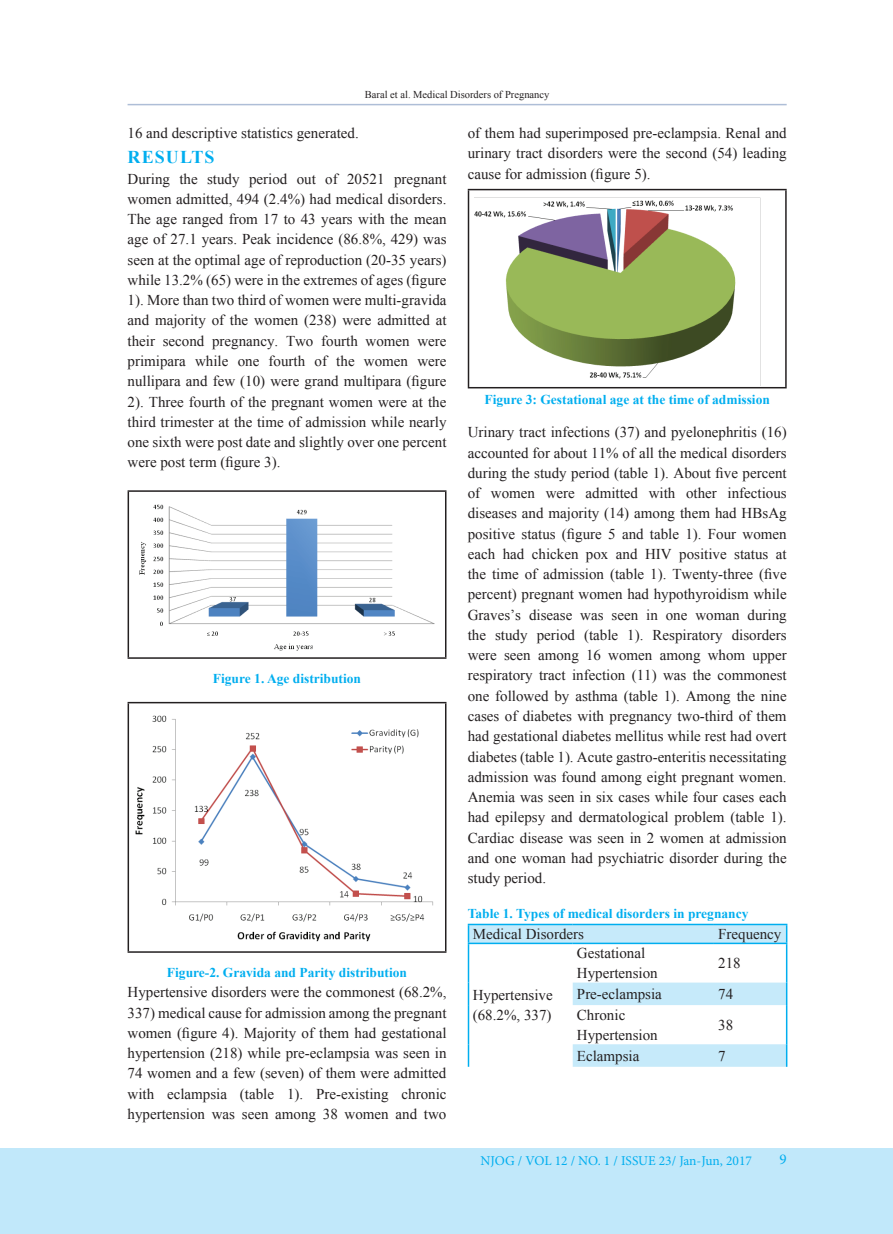
<style>
.page{position:relative;width:893px;height:1234px;background:#fff}
.page>*{position:absolute;margin:0;border:0;box-sizing:border-box;transform-origin:0 0}
.t1{font:700 18px "Times New Roman";letter-spacing:.06em;color:#00aeef}
.t2{font:15px/20.2px "Times New Roman";color:#231f20;text-align:justify}
.t3{font:15px "Minion Pro";color:#00aeef}
.t4{font:700 13.5px "Times New Roman";color:#00aeef}
.t5{font:13.5px "Minion Pro";color:#00aeef}
.t6{font:10.5px "Times New Roman";color:#231f20}
</style>
<div class="page">
<div style="left:0;top:1147px;width:893px;height:86px;background:#c1e8fa"></div>
<hr style="left:128px;top:104px;width:659px;height:1px;background:#aebed7">
<hr style="left:128px;top:490px;width:318px;height:1px;background:#231f20">
<hr style="left:128px;top:491px;width:1px;height:166px;background:#231f20">
<hr style="left:445px;top:491px;width:1px;height:166px;background:#231f20">
<hr style="left:128px;top:657px;width:318px;height:1px;background:#231f20">
<img style="left:139px;top:504px;width:296px;height:147px">
<hr style="left:128px;top:701px;width:318px;height:2px;background:#231f20">
<hr style="left:128px;top:703px;width:1px;height:248px;background:#231f20">
<hr style="left:445px;top:703px;width:1px;height:248px;background:#231f20">
<hr style="left:128px;top:951px;width:318px;height:1px;background:#231f20">
<img style="left:135px;top:715px;width:299px;height:227px">
<hr style="left:468px;top:189px;width:319px;height:1px;background:#231f20">
<hr style="left:468px;top:190px;width:1px;height:197px;background:#231f20">
<hr style="left:785px;top:190px;width:2px;height:197px;background:#231f20">
<hr style="left:468px;top:387px;width:319px;height:1px;background:#231f20">
<img style="left:474px;top:200px;width:262px;height:179px">
<svg style="left:469px;top:925px;width:317px;height:141px"></svg>
<hr style="left:468px;top:923px;width:105px;height:2px;background:#00aeef">
<svg style="left:468px;top:925px;width:1px;height:17px"></svg>
<hr style="left:573px;top:923px;width:141px;height:2px;background:#00aeef">
<hr style="left:714px;top:923px;width:73px;height:2px;background:#00aeef">
<svg style="left:786px;top:925px;width:1px;height:17px"></svg>
<hr style="left:468px;top:942px;width:105px;height:1px;background:#00aeef">
<hr style="left:468px;top:943px;width:1px;height:39px;background:#00aeef">
<svg style="left:468px;top:982px;width:1px;height:22px"></svg>
<hr style="left:468px;top:1004px;width:1px;height:40px;background:#00aeef">
<svg style="left:468px;top:1044px;width:1px;height:22px"></svg>
<hr style="left:573px;top:942px;width:141px;height:1px;background:#00aeef">
<hr style="left:714px;top:942px;width:73px;height:1px;background:#00aeef">
<hr style="left:786px;top:943px;width:1px;height:39px;background:#00aeef">
<svg style="left:786px;top:982px;width:1px;height:22px"></svg>
<hr style="left:786px;top:1004px;width:1px;height:40px;background:#00aeef">
<svg style="left:786px;top:1044px;width:1px;height:22px"></svg>
<p class="t6" style="left:365px;top:87px;width:186px">Baral et al. Medical Disorders of Pregnancy</p>
<p class="t2" style="left:128px;top:123px;width:233px">16 and descriptive statistics generated.</p>
<p class="t1" style="left:128px;top:145px;width:89px">RESULTS</p>
<p class="t2" style="left:128px;top:168px;width:320px">During the study period out of 20521 pregnant women admitted, 494 (2.4%) had medical disorders.<br>The age ranged from 17 to 43 years with the mean age of 27.1 years. Peak incidence (86.8%, 429) was seen at the optimal age of reproduction (20-35 years) while 13.2% (65) were in the extremes of ages (figure 1). More than two third of women were multi-gravida and majority of the women (238) were admitted at their second pregnancy. Two fourth women were primipara while one fourth of the women were nullipara and few (10) were grand multipara (figure 2). Three fourth of the pregnant women were at the third trimester at the time of admission while nearly one sixth were post date and slightly over one percent were post term (figure 3).</p>
<p class="t4" style="left:213px;top:669px;width:150px">Figure 1. Age distribution</p>
<p class="t4" style="left:167px;top:963px;width:242px">Figure-2. Gravida and Parity distribution</p>
<p class="t2" style="left:128px;top:981px;width:320px">Hypertensive disorders were the commonest (68.2%, 337) medical cause for admission among the pregnant women (figure 4). Majority of them had gestational hypertension (218) while pre-eclampsia was seen in 74 women and a few (seven) of them were admitted with eclampsia (table 1). Pre-existing chronic hypertension was seen among 38 women and two</p>
<p class="t2" style="left:468px;top:123px;width:320px">of them had superimposed pre-eclampsia. Renal and urinary tract disorders were the second (54) leading cause for admission (figure 5).</p>
<p class="t4" style="left:484px;top:390px;width:287px">Figure 3: Gestational age at the time of admission</p>
<p class="t2" style="left:468px;top:422px;width:320px">Urinary tract infections (37) and pyelonephritis (16) accounted for about 11% of all the medical disorders during the study period (table 1). About five percent of women were admitted with other infectious diseases and majority (14) among them had HBsAg positive status (figure 5 and table 1). Four women each had chicken pox and HIV positive status at the time of admission (table 1). Twenty-three (five percent) pregnant women had hypothyroidism while Graves’s disease was seen in one woman during the study period (table 1). Respiratory disorders were seen among 16 women among whom upper respiratory tract infection (11) was the commonest one followed by asthma (table 1). Among the nine cases of diabetes with pregnancy two-third of them had gestational diabetes mellitus while rest had overt diabetes (table 1). Acute gastro-enteritis necessitating admission was found among eight pregnant women.<br>Anemia was seen in six cases while four cases each had epilepsy and dermatological problem (table 1).<br>Cardiac disease was seen in 2 women at admission and one woman had psychiatric disorder during the study period.</p>
<p class="t4" style="left:468px;top:903px;width:282px">Table 1. Types of medical disorders in pregnancy</p>
<p class="t2" style="left:473px;top:923px;width:113px">Medical Disorders</p>
<p class="t2" style="left:718px;top:923px;width:65px">Frequency</p>
<p class="t2" style="left:473px;top:984px;width:81px">Hypertensive (68.2%, 337)</p>
<p class="t2" style="left:577px;top:942px;width:82px">Gestational<br>Hypertension</p>
<p class="t2" style="left:718px;top:952px;width:24px">218</p>
<p class="t2" style="left:577px;top:983px;width:86px">Pre-eclampsia</p>
<p class="t2" style="left:718px;top:983px;width:16px">74</p>
<p class="t2" style="left:577px;top:1004px;width:82px">Chronic<br>Hypertension</p>
<p class="t2" style="left:718px;top:1014px;width:16px">38</p>
<p class="t2" style="left:577px;top:1045px;width:64px">Eclampsia</p>
<p class="t2" style="left:718px;top:1045px;width:9px">7</p>
<p class="t5" style="left:480px;top:1151px;width:273px">NJOG / VOL 12 / NO. 1 / ISSUE 23/ Jan-Jun, 2017</p>
<p class="t3" style="left:779px;top:1148px;width:9px">9</p>
</div>
